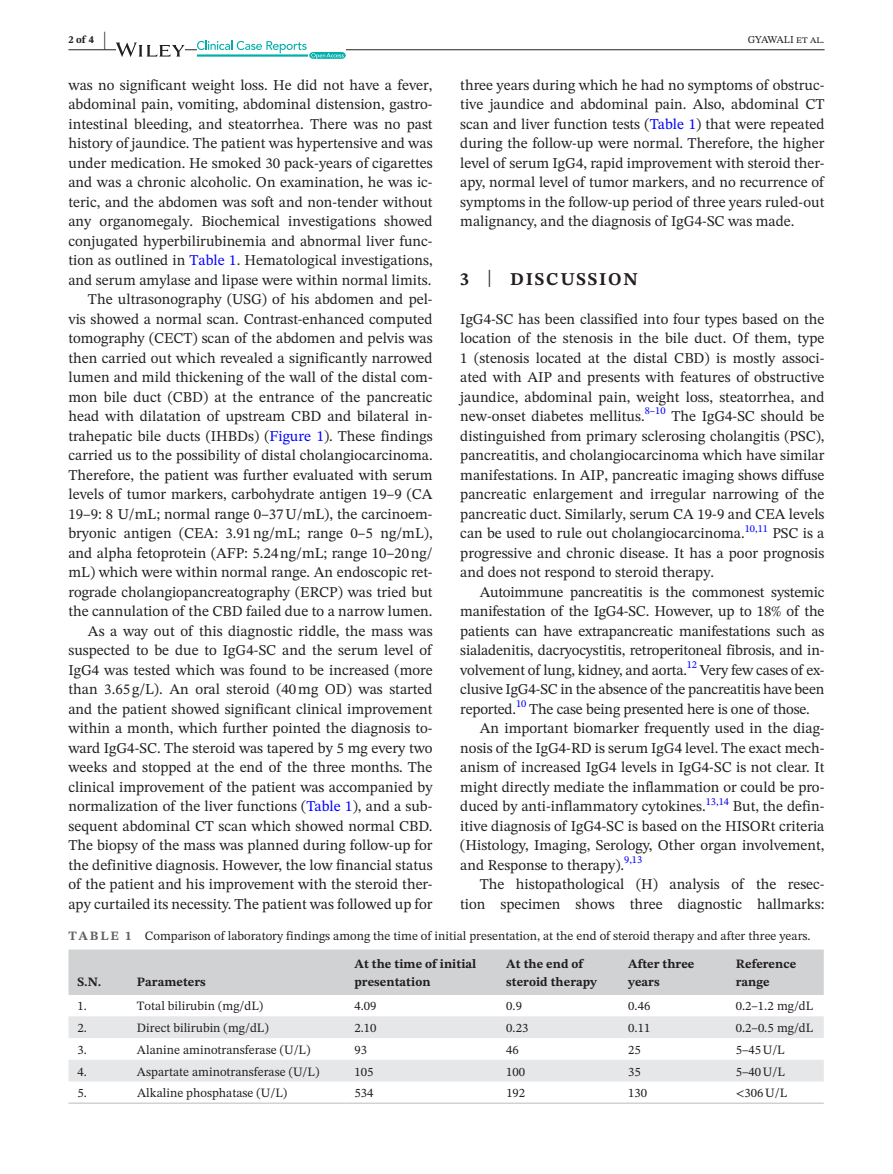
<style>
.page{position:relative;width:893px;height:1174px;background:#fff}
.page>*{position:absolute;margin:0;border:0;box-sizing:border-box;transform-origin:0 0}
.t1{font:700 18px "STIX Two Text";letter-spacing:.1em;color:#231f20}
.t2{font:15px/19.5px "STIX Two Text";color:#231f20;text-align:justify}
.t3{font:12.75px "STIX Two Text";color:#231f20}
.t4{font:700 12.75px/17.2px "STIX Two Text";color:#231f20}
.t5{font:10.5px "STIX Two Text";color:#00f}
.t6{font:10.5px "STIX Two Text";letter-spacing:-.005em;color:#231f20}
.t7{font:700 10.5px "STIX Two Text";color:#231f20}
.s1{font-size:21px}
.s2{color:#00f}
.s3{font-weight:400;font-size:23.7px}
.s4{font-weight:700;color:#636366}
.s5{font-family:"STIX"}
</style>
<div class="page">
<hr style="left:68px;top:49px;width:756px;height:1px;background:#231f20">
<svg style="left:116px;top:43px;width:69px;height:14px"></svg>
<svg style="left:197px;top:41px;width:149px;height:18px"></svg>
<div style="left:68px;top:949px;width:756px;height:46px;background:#d1d2d4"></div>
<svg style="left:68px;top:1016px;width:756px;height:65px;fill:#e6e7e9"></svg>
<hr style="left:68px;top:1102px;width:60px;height:2px;background:#d1d2d4">
<hr style="left:128px;top:1102px;width:217px;height:2px;background:#d1d2d4">
<hr style="left:345px;top:1102px;width:152px;height:2px;background:#d1d2d4">
<hr style="left:497px;top:1102px;width:122px;height:2px;background:#d1d2d4">
<hr style="left:619px;top:1102px;width:108px;height:2px;background:#d1d2d4">
<hr style="left:727px;top:1102px;width:97px;height:2px;background:#d1d2d4">
<p class="t7" style="left:68px;top:32px;width:39px">2 of 4 <span class="s1">|</span></p>
<p class="t6" style="left:748px;top:32px;width:78px">GYAWALI et al.</p>
<p class="t2" style="left:68px;top:75px;width:366px;text-align:right">was no significant weight loss. He did not have a fever, abdominal pain, vomiting, abdominal distension, gastro&shy;intestinal bleeding, and steatorrhea. There was no past history of jaundice. The patient was hypertensive and was under medication. He smoked 30 pack-years of cigarettes and was a chronic alcoholic. On examination, he was ic&shy;teric, and the abdomen was soft and non-tender without any organomegaly. Biochemical investigations showed conjugated hyperbilirubinemia and abnormal liver func&shy;tion as outlined in <span class="s2">Table 1</span>. Hematological investigations, and serum amylase and lipase were within normal limits.<br>The ultrasonography (USG) of his abdomen and pel&shy;vis showed a normal scan. Contrast-enhanced computed tomography (CECT) scan of the abdomen and pelvis was then carried out which revealed a significantly narrowed lumen and mild thickening of the wall of the distal com&shy;mon bile duct (CBD) at the entrance of the pancreatic head with dilatation of upstream CBD and bilateral in&shy;trahepatic bile ducts (IHBDs) (<span class="s2">Figure 1</span>). These findings carried us to the possibility of distal cholangiocarcinoma.<br>Therefore, the patient was further evaluated with serum levels of tumor markers, carbohydrate antigen 19–9 (CA 19–9: 8 U/mL; normal range 0–37U/mL), the carcinoem&shy;bryonic antigen (CEA: 3.91ng/mL; range 0–5 ng/mL), and alpha fetoprotein (AFP: 5.24ng/mL; range 10–20ng/ mL) which were within normal range. An endoscopic ret&shy;rograde cholangiopancreatography (ERCP) was tried but the cannulation of the CBD failed due to a narrow lumen.<br>As a way out of this diagnostic riddle, the mass was suspected to be due to IgG4-SC and the serum level of IgG4 was tested which was found to be increased (more than 3.65 g/L). An oral steroid (40mg OD) was started and the patient showed significant clinical improvement within a month, which further pointed the diagnosis to&shy;ward IgG4-SC. The steroid was tapered by 5 mg every two weeks and stopped at the end of the three months. The clinical improvement of the patient was accompanied by normalization of the liver functions (<span class="s2">Table 1</span>), and a sub&shy;sequent abdominal CT scan which showed normal CBD.<br>The biopsy of the mass was planned during follow-up for the definitive diagnosis. However, the low financial status of the patient and his improvement with the steroid ther&shy;apy curtailed its necessity. The patient was followed up for</p>
<p class="t2" style="left:460px;top:75px;width:366px">three years during which he had no symptoms of obstruc&shy;tive jaundice and abdominal pain. Also, abdominal CT scan and liver function tests (<span class="s2">Table 1</span>) that were repeated during the follow-up were normal. Therefore, the higher level of serum IgG4, rapid improvement with steroid ther&shy;apy, normal level of tumor markers, and no recurrence of symptoms in the follow-up period of three years ruled-out malignancy, and the diagnosis of IgG4-SC was made.</p>
<p class="t1" style="left:460px;top:266px;width:179px">3 <span class="s3">|</span> DISCUSSION</p>
<p class="t2" style="left:460px;top:309px;width:366px">IgG4-SC has been classified into four types based on the location of the stenosis in the bile duct. Of them, type 1 (stenosis located at the distal CBD) is mostly associ&shy;ated with AIP and presents with features of obstructive jaundice, abdominal pain, weight loss, steatorrhea, and new-onset diabetes mellitus.</p>
<p class="t5" style="left:645px;top:403px;width:22px">8–10</p>
<p class="t2" style="left:460px;top:406px;width:366px;text-indent:211px">The IgG4-SC should be distinguished from primary sclerosing cholangitis (PSC), pancreatitis, and cholangiocarcinoma which have similar manifestations. In AIP, pancreatic imaging shows diffuse pancreatic enlargement and irregular narrowing of the pancreatic duct. Similarly, serum CA 19-9 and CEA levels can be used to rule out cholangiocarcinoma.</p>
<p class="t5" style="left:745px;top:520px;width:25px">10,11</p>
<p class="t2" style="left:460px;top:523px;width:366px;text-indent:312px">PSC is a progressive and chronic disease. It has a poor prognosis and does not respond to steroid therapy.</p>
<p class="t2" style="left:460px;top:582px;width:366px;text-indent:20px">Autoimmune pancreatitis is the commonest systemic manifestation of the IgG4-SC. However, up to 18% of the patients can have extrapancreatic manifestations such as sialadenitis, dacryocystitis, retroperitoneal fibrosis, and in&shy;volvement of lung, kidney, and aorta.</p>
<p class="t5" style="left:687px;top:657px;width:12px">12</p>
<p class="t2" style="left:460px;top:660px;width:366px;text-indent:239px">Very few cases of ex&shy;clusive IgG4-SC in the absence of the pancreatitis have been reported.</p>
<p class="t5" style="left:516px;top:696px;width:12px">10</p>
<p class="t2" style="left:529px;top:699px;width:282px">The case being presented here is one of those.</p>
<p class="t2" style="left:480px;top:718px;width:346px">An important biomarker frequently used in the diag-</p>
<p class="t2" style="left:460px;top:738px;width:366px">nosis of the IgG4-RD is serum IgG4 level. The exact mech-</p>
<p class="t2" style="left:460px;top:757px;width:366px">anism of increased IgG4 levels in IgG4-SC is not clear. It</p>
<p class="t2" style="left:460px;top:777px;width:366px">might directly mediate the inflammation or could be pro-</p>
<p class="t2" style="left:460px;top:796px;width:247px">duced by anti-inflammatory cytokines.</p>
<p class="t5" style="left:706px;top:793px;width:25px">13,14</p>
<p class="t2" style="left:460px;top:796px;width:366px;text-indent:273px">But, the defin&shy;itive diagnosis of IgG4-SC is based on the HISORt criteria (Histology, Imaging, Serology, Other organ involvement, and Response to therapy).</p>
<p class="t5" style="left:624px;top:852px;width:20px">9,13</p>
<p class="t2" style="left:460px;top:874px;width:366px;text-align:right">The histopathological (H) analysis of the resec&shy;tion specimen shows three diagnostic hallmarks:</p>
<p class="t3" style="left:68px;top:926px;width:744px"><span class="s4">TABLE 1</span> Comparison of laboratory findings among the time of initial presentation, at the end of steroid therapy and after three years.</p>
<p class="t4" style="left:77px;top:973px;width:25px">S.N.</p>
<p class="t4" style="left:137px;top:973px;width:70px">Parameters</p>
<p class="t4" style="left:354px;top:956px;width:123px">At the time of initial presentation</p>
<p class="t4" style="left:506px;top:956px;width:92px">At the end of steroid therapy</p>
<p class="t4" style="left:628px;top:956px;width:68px">After three years</p>
<p class="t4" style="left:736px;top:956px;width:62px">Reference range</p>
<p class="t3" style="left:77px;top:997px;width:11px">1.</p>
<p class="t3" style="left:137px;top:997px;width:128px">Total bilirubin (mg/dL)</p>
<p class="t3" style="left:354px;top:997px;width:24px">4.09</p>
<p class="t3" style="left:506px;top:997px;width:17px">0.9</p>
<p class="t3" style="left:628px;top:997px;width:24px">0.46</p>
<p class="t3" style="left:736px;top:997px;width:79px">0.2–1.2 mg/dL</p>
<p class="t3" style="left:77px;top:1018px;width:11px">2.</p>
<p class="t3" style="left:137px;top:1018px;width:133px">Direct bilirubin (mg/dL)</p>
<p class="t3" style="left:355px;top:1018px;width:24px">2.10</p>
<p class="t3" style="left:506px;top:1018px;width:24px">0.23</p>
<p class="t3" style="left:628px;top:1018px;width:24px">0.11</p>
<p class="t3" style="left:736px;top:1018px;width:79px">0.2–0.5 mg/dL</p>
<p class="t3" style="left:77px;top:1040px;width:11px">3.</p>
<p class="t3" style="left:137px;top:1040px;width:175px">Alanine aminotransferase (U/L)</p>
<p class="t3" style="left:355px;top:1040px;width:14px">93</p>
<p class="t3" style="left:506px;top:1040px;width:14px">46</p>
<p class="t3" style="left:628px;top:1040px;width:14px">25</p>
<p class="t3" style="left:736px;top:1040px;width:50px">5–45U/L</p>
<p class="t3" style="left:78px;top:1062px;width:11px">4.</p>
<p class="t3" style="left:137px;top:1062px;width:184px">Aspartate aminotransferase (U/L)</p>
<p class="t3" style="left:355px;top:1062px;width:20px">105</p>
<p class="t3" style="left:506px;top:1062px;width:20px">100</p>
<p class="t3" style="left:628px;top:1062px;width:14px">35</p>
<p class="t3" style="left:736px;top:1062px;width:50px">5–40U/L</p>
<p class="t3" style="left:78px;top:1083px;width:11px">5.</p>
<p class="t3" style="left:137px;top:1083px;width:152px">Alkaline phosphatase (U/L)</p>
<p class="t3" style="left:355px;top:1083px;width:20px">534</p>
<p class="t3" style="left:506px;top:1083px;width:20px">192</p>
<p class="t3" style="left:628px;top:1083px;width:20px">130</p>
<p class="t3" style="left:736px;top:1083px;width:53px"><span class="s5">&lt;</span>306U/L</p>
</div>
